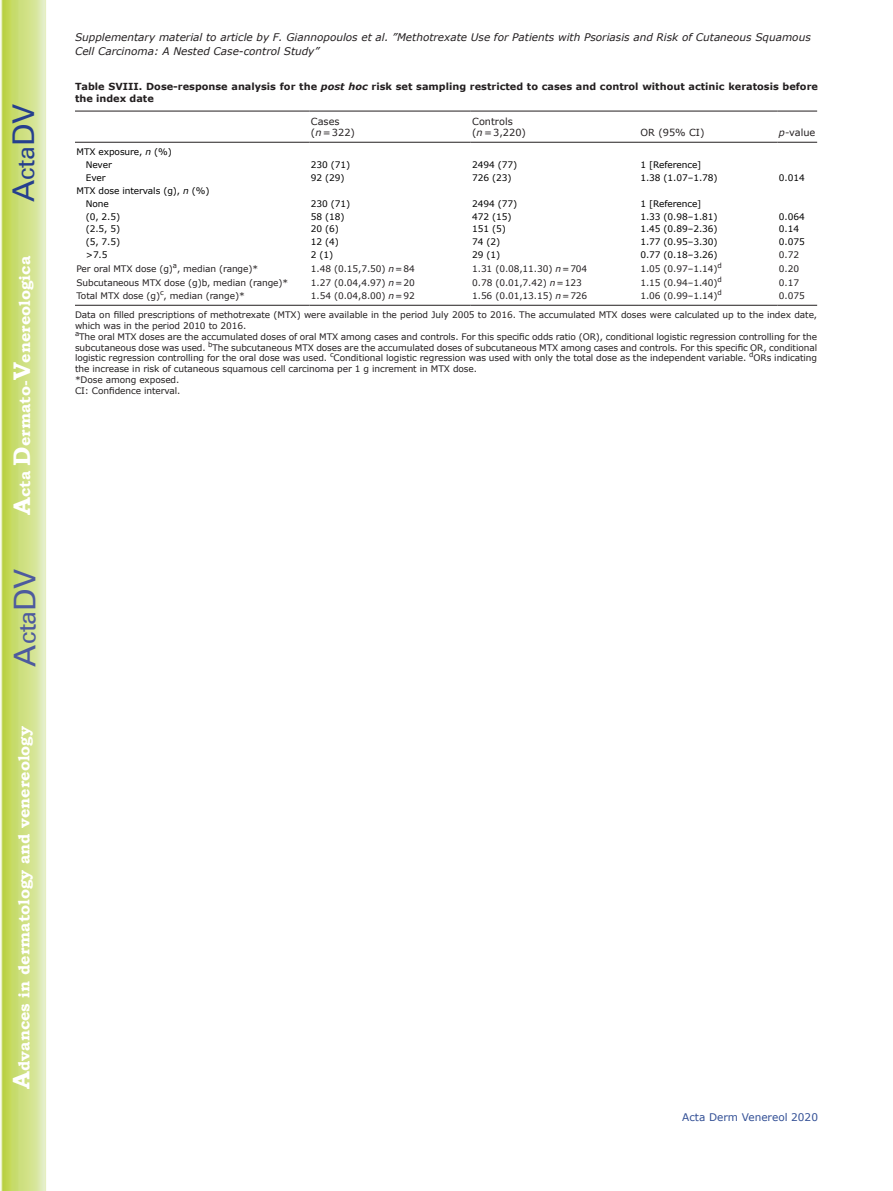
<style>
.page{position:relative;width:893px;height:1191px;background:#fff}
.page>*{position:absolute;margin:0;border:0;box-sizing:border-box;transform-origin:0 0}
.t1{font:30px "Univers";color:#4d5a9e}
.t2{font:30px "Univers";color:#253f8e}
.t3{font:700 15.75px "Bookman Old Style";color:#fff}
.t4{font:italic 10.5px/13.5px "Verdana";color:#231f20}
.t5{font:10.5px "Verdana";color:#324f95}
.t6{font:700 9.75px/11.7px "Verdana";color:#231f20}
.t7{font:9.75px/11.7px "Verdana";color:#231f20}
.t8{font:9px/10.8px "Verdana";letter-spacing:-.01em;color:#231f20}
.t9{font:9px/12.9px "Verdana";letter-spacing:-.01em;color:#000001}
.s1{font-size:24px}
.s2{font-style:italic}
</style>
<div class="page">
<svg style="left:1px;top:0;width:45px;height:1191px;background:#cfe084"></svg>
<svg style="left:75px;top:141px;width:742px;height:164px"></svg>
<hr style="left:75px;top:111px;width:234px;height:1px;background:#231f20">
<hr style="left:309px;top:111px;width:162px;height:1px;background:#231f20">
<hr style="left:471px;top:111px;width:168px;height:1px;background:#231f20">
<hr style="left:639px;top:111px;width:138px;height:1px;background:#231f20">
<hr style="left:777px;top:111px;width:40px;height:1px;background:#231f20">
<hr style="left:75px;top:142px;width:234px;height:1px;background:#231f20">
<hr style="left:309px;top:142px;width:162px;height:1px;background:#231f20">
<hr style="left:471px;top:142px;width:168px;height:1px;background:#231f20">
<hr style="left:639px;top:142px;width:138px;height:1px;background:#231f20">
<hr style="left:777px;top:142px;width:40px;height:1px;background:#231f20">
<hr style="left:309px;top:305px;width:162px;height:1px;background:#231f20">
<hr style="left:471px;top:305px;width:168px;height:1px;background:#231f20">
<hr style="left:639px;top:305px;width:138px;height:1px;background:#231f20">
<hr style="left:777px;top:305px;width:40px;height:1px;background:#231f20">
<hr style="left:75px;top:305px;width:234px;height:1px;background:#231f20">
<h1 class="t2" style="left:6px;top:202px;width:100px;rotate:-90deg">A<span class="s1">cta</span>DV</h1>
<h2 class="t3" style="left:15px;top:515px;width:260px;rotate:-90deg"><span class="s1">A</span>cta <span class="s1">D</span>ermato-<span class="s1">V</span>enereologica</h2>
<h1 class="t1" style="left:7px;top:666px;width:100px;rotate:-90deg">A<span class="s1">cta</span>DV</h1>
<h2 class="t3" style="left:15px;top:1088px;width:364px;rotate:-90deg"><span class="s1">A</span>dvances in dermatology and venereology</h2>
<p class="t4" style="left:75px;top:31px;width:737px">Supplementary material to article by F. Giannopoulos et al. ”Methotrexate Use for Patients with Psoriasis and Risk of Cutaneous Squamous<br>Cell Carcinoma: A Nested Case-control Study”</p>
<p class="t6" style="left:75px;top:81px;width:744px">Table SVIII. Dose-response analysis for the <span class="s2">post hoc</span> risk set sampling restricted to cases and control without actinic keratosis before the index date</p>
<p class="t7" style="left:311px;top:115px;width:46px">Cases (<span class="s2">n</span>=322)</p>
<p class="t7" style="left:472px;top:115px;width:55px">Controls (<span class="s2">n</span>=3,220)</p>
<p class="t7" style="left:640px;top:127px;width:65px">OR (95% CI)</p>
<p class="t7" style="left:779px;top:127px;width:38px"><span class="s2">p</span>-value</p>
<p class="t9" style="left:86px;top:145px;width:88px;text-indent:-9px">MTX exposure, <span class="s2">n</span> (%)<br>Never</p>
<p class="t9" style="left:311px;top:158px;width:41px">230 (71)</p>
<p class="t9" style="left:472px;top:158px;width:46px">2494 (77)</p>
<p class="t9" style="left:640px;top:158px;width:62px">1 [Reference]</p>
<p class="t9" style="left:86px;top:171px;width:21px">Ever</p>
<p class="t9" style="left:311px;top:171px;width:35px">92 (29)</p>
<p class="t9" style="left:472px;top:171px;width:41px">726 (23)</p>
<p class="t9" style="left:640px;top:171px;width:79px">1.38 (1.07–1.78)</p>
<p class="t9" style="left:779px;top:171px;width:27px">0.014</p>
<p class="t9" style="left:86px;top:184px;width:125px;text-indent:-9px">MTX dose intervals (g), <span class="s2">n</span> (%)<br>None</p>
<p class="t9" style="left:311px;top:197px;width:41px">230 (71)</p>
<p class="t9" style="left:472px;top:197px;width:46px">2494 (77)</p>
<p class="t9" style="left:640px;top:197px;width:62px">1 [Reference]</p>
<p class="t9" style="left:86px;top:210px;width:36px">(0, 2.5)</p>
<p class="t9" style="left:311px;top:210px;width:35px">58 (18)</p>
<p class="t9" style="left:472px;top:210px;width:41px">472 (15)</p>
<p class="t9" style="left:640px;top:210px;width:79px">1.33 (0.98–1.81)</p>
<p class="t9" style="left:779px;top:210px;width:27px">0.064</p>
<p class="t9" style="left:86px;top:223px;width:36px">(2.5, 5)</p>
<p class="t9" style="left:311px;top:223px;width:30px">20 (6)</p>
<p class="t9" style="left:472px;top:223px;width:35px">151 (5)</p>
<p class="t9" style="left:640px;top:223px;width:79px">1.45 (0.89–2.36)</p>
<p class="t9" style="left:779px;top:223px;width:22px">0.14</p>
<p class="t9" style="left:86px;top:236px;width:36px">(5, 7.5)</p>
<p class="t9" style="left:311px;top:236px;width:30px">12 (4)</p>
<p class="t9" style="left:472px;top:236px;width:30px">74 (2)</p>
<p class="t9" style="left:640px;top:236px;width:79px">1.77 (0.95–3.30)</p>
<p class="t9" style="left:779px;top:236px;width:27px">0.075</p>
<p class="t9" style="left:86px;top:249px;width:23px">&gt;7.5</p>
<p class="t9" style="left:311px;top:249px;width:24px">2 (1)</p>
<p class="t9" style="left:472px;top:249px;width:30px">29 (1)</p>
<p class="t9" style="left:640px;top:249px;width:79px">0.77 (0.18–3.26)</p>
<p class="t8" style="left:779px;top:250px;width:22px">0.72</p>
<p class="t8" style="left:76px;top:263px;width:183px">Per oral MTX dose (g)<sup>a</sup>, median (range)*</p>
<p class="t8" style="left:311px;top:263px;width:105px">1.48 (0.15,7.50) <span class="s2">n</span>=84</p>
<p class="t8" style="left:472px;top:263px;width:117px">1.31 (0.08,11.30) <span class="s2">n</span>=704</p>
<p class="t8" style="left:640px;top:263px;width:83px">1.05 (0.97–1.14)<sup>d</sup></p>
<p class="t8" style="left:779px;top:263px;width:22px">0.20</p>
<p class="t8" style="left:76px;top:277px;width:213px">Subcutaneous MTX dose (g)b, median (range)*</p>
<p class="t8" style="left:311px;top:277px;width:105px">1.27 (0.04,4.97) <span class="s2">n</span>=20</p>
<p class="t8" style="left:472px;top:277px;width:111px">0.78 (0.01,7.42) <span class="s2">n</span>=123</p>
<p class="t8" style="left:640px;top:277px;width:83px">1.15 (0.94–1.40)<sup>d</sup></p>
<p class="t8" style="left:779px;top:277px;width:22px">0.17</p>
<p class="t8" style="left:76px;top:291px;width:170px">Total MTX dose (g)<sup>c</sup>, median (range)*</p>
<p class="t8" style="left:311px;top:291px;width:105px">1.54 (0.04,8.00) <span class="s2">n</span>=92</p>
<p class="t8" style="left:472px;top:291px;width:117px">1.56 (0.01,13.15) <span class="s2">n</span>=726</p>
<p class="t8" style="left:640px;top:291px;width:83px">1.06 (0.99–1.14)<sup>d</sup></p>
<p class="t8" style="left:75px;top:287px;width:744px;line-height:18.9px;text-indent:704px">0.075<br>Data on filled prescriptions of methotrexate (MTX) were available in the period July 2005 to 2016. The accumulated MTX doses were calculated up to the index date,</p>
<p class="t8" style="left:75px;top:320px;width:744px">which was in the period 2010 to 2016.<br><sup>a</sup>The oral MTX doses are the accumulated doses of oral MTX among cases and controls. For this specific odds ratio (OR), conditional logistic regression controlling for the subcutaneous dose was used. <sup>b</sup>The subcutaneous MTX doses are the accumulated doses of subcutaneous MTX among cases and controls. For this specific OR, conditional logistic regression controlling for the oral dose was used. <sup>c</sup>Conditional logistic regression was used with only the total dose as the independent variable. <sup>d</sup>ORs indicating the increase in risk of cutaneous squamous cell carcinoma per 1 g increment in MTX dose.<br>*Dose among exposed.<br>CI: Confidence interval.</p>
<p class="t5" style="left:682px;top:1110px;width:137px">Acta Derm Venereol 2020</p>
</div>
